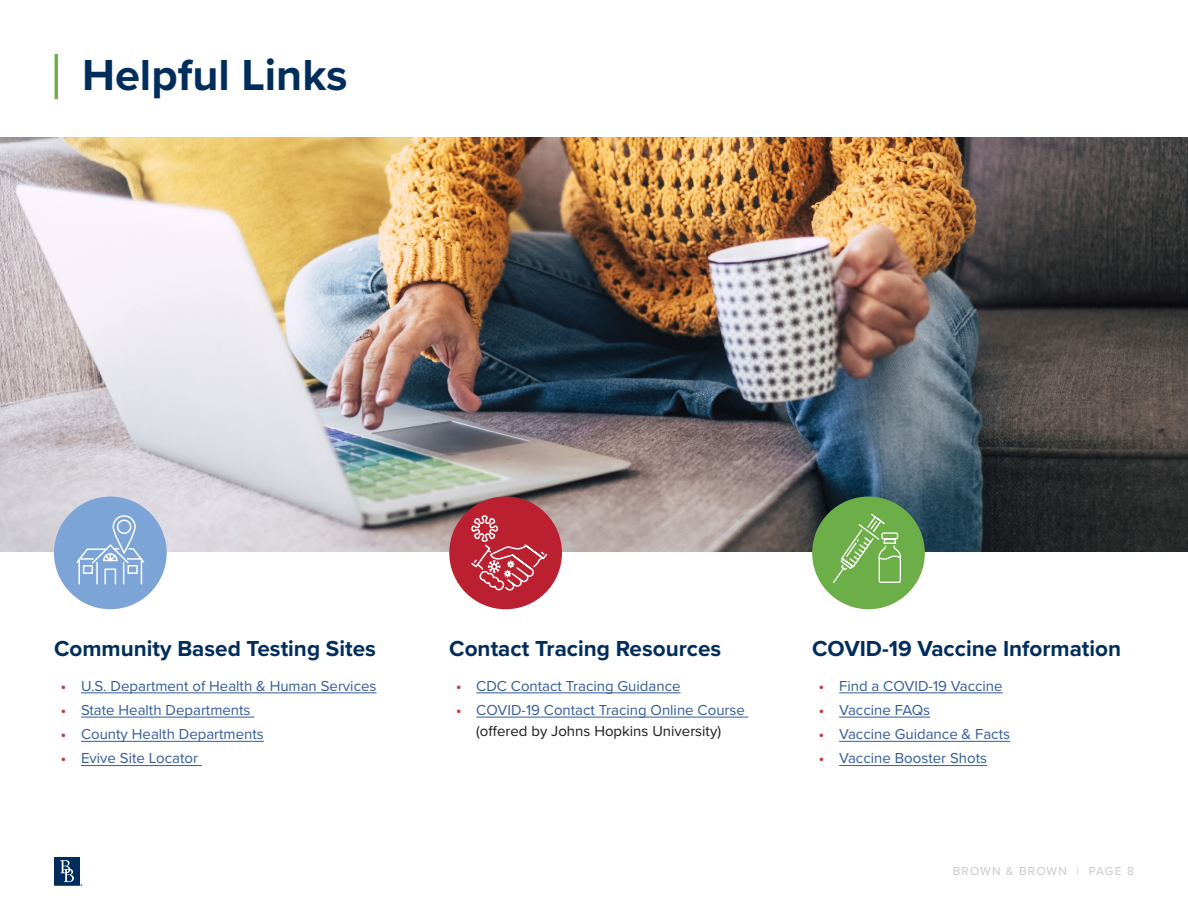
<style>
.page{position:relative;width:1188px;height:918px;background:#fff}
.page>*{position:absolute;margin:0;border:0;box-sizing:border-box;transform-origin:0 0}
.t1{font:700 45px "Proxima Nova";color:#002d5b}
.t2{font:700 22.5px "Proxima Nova";color:#002d5b}
.t3{font:15px/21px "Proxima Nova";color:#345b98;text-align:center}
.t4{font:12px "Proxima Nova";letter-spacing:.1em;color:#c7c8ca}
.s1{font-weight:700;color:#c13c3d}
.s2{color:#1a1a1a}
</style>
<div class="page">
<img style="left:0;top:137px;width:1188px;height:415px">
<hr style="left:55px;top:54px;width:3px;height:45px;background:#6cae47">
<hr style="left:81px;top:692px;width:296px;height:1px;background:#345b98">
<hr style="left:81px;top:717px;width:173px;height:1px;background:#345b98">
<hr style="left:81px;top:741px;width:183px;height:1px;background:#345b98">
<hr style="left:81px;top:765px;width:121px;height:1px;background:#345b98">
<div style="left:54px;top:497px;width:113px;height:112px;background:#7ca4d6;border-radius:50%"></div>
<svg style="left:76px;top:515px;width:69px;height:70px"></svg>
<hr style="left:476px;top:692px;width:205px;height:1px;background:#345b98">
<hr style="left:476px;top:717px;width:272px;height:1px;background:#345b98">
<div style="left:449px;top:497px;width:113px;height:112px;background:#bb2031;border-radius:50%"></div>
<svg style="left:470px;top:490px;width:79px;height:102px"></svg>
<hr style="left:839px;top:692px;width:164px;height:1px;background:#345b98">
<hr style="left:839px;top:717px;width:91px;height:1px;background:#345b98">
<hr style="left:839px;top:741px;width:171px;height:1px;background:#345b98">
<hr style="left:839px;top:765px;width:148px;height:1px;background:#345b98">
<div style="left:812px;top:497px;width:113px;height:112px;background:#6cae47;border-radius:50%"></div>
<svg style="left:833px;top:513px;width:68px;height:70px"></svg>
<div style="left:54px;top:857px;width:26px;height:28px;background:#002d5b"></div>
<svg style="left:54px;top:860px;width:28px;height:26px"></svg>
<h1 class="t1" style="left:82px;top:41px;width:267px">Helpful Links</h1>
<h2 class="t2" style="left:54px;top:632px;width:323px">Community Based Testing Sites</h2>
<p class="t3" style="left:61px;top:674px;width:317px"><span class="s1">•</span> U.S. Department of Health &amp; Human Services</p>
<p class="t3" style="left:61px;top:699px;width:191px"><span class="s1">•</span> State Health Departments</p>
<p class="t3" style="left:61px;top:723px;width:205px"><span class="s1">•</span> County Health Departments</p>
<p class="t3" style="left:61px;top:747px;width:139px"><span class="s1">•</span> Evive Site Locator</p>
<h2 class="t2" style="left:449px;top:632px;width:273px">Contact Tracing Resources</h2>
<p class="t3" style="left:456px;top:674px;width:226px"><span class="s1">•</span> CDC Contact Tracing Guidance</p>
<p class="t3" style="left:456px;top:699px;width:290px"><span class="s1">•</span> COVID-19 Contact Tracing Online Course <span class="s2">(offered by Johns Hopkins University)</span></p>
<h2 class="t2" style="left:812px;top:632px;width:311px">COVID-19 Vaccine Information</h2>
<p class="t3" style="left:819px;top:674px;width:185px"><span class="s1">•</span> Find a COVID-19 Vaccine</p>
<p class="t3" style="left:819px;top:699px;width:113px"><span class="s1">•</span> Vaccine FAQs</p>
<p class="t3" style="left:819px;top:723px;width:193px"><span class="s1">•</span> Vaccine Guidance &amp; Facts</p>
<p class="t3" style="left:819px;top:747px;width:170px"><span class="s1">•</span> Vaccine Booster Shots</p>
<p class="t4" style="left:953px;top:862px;width:183px">BROWN &amp; BROWN | PAGE 8</p>
</div>
